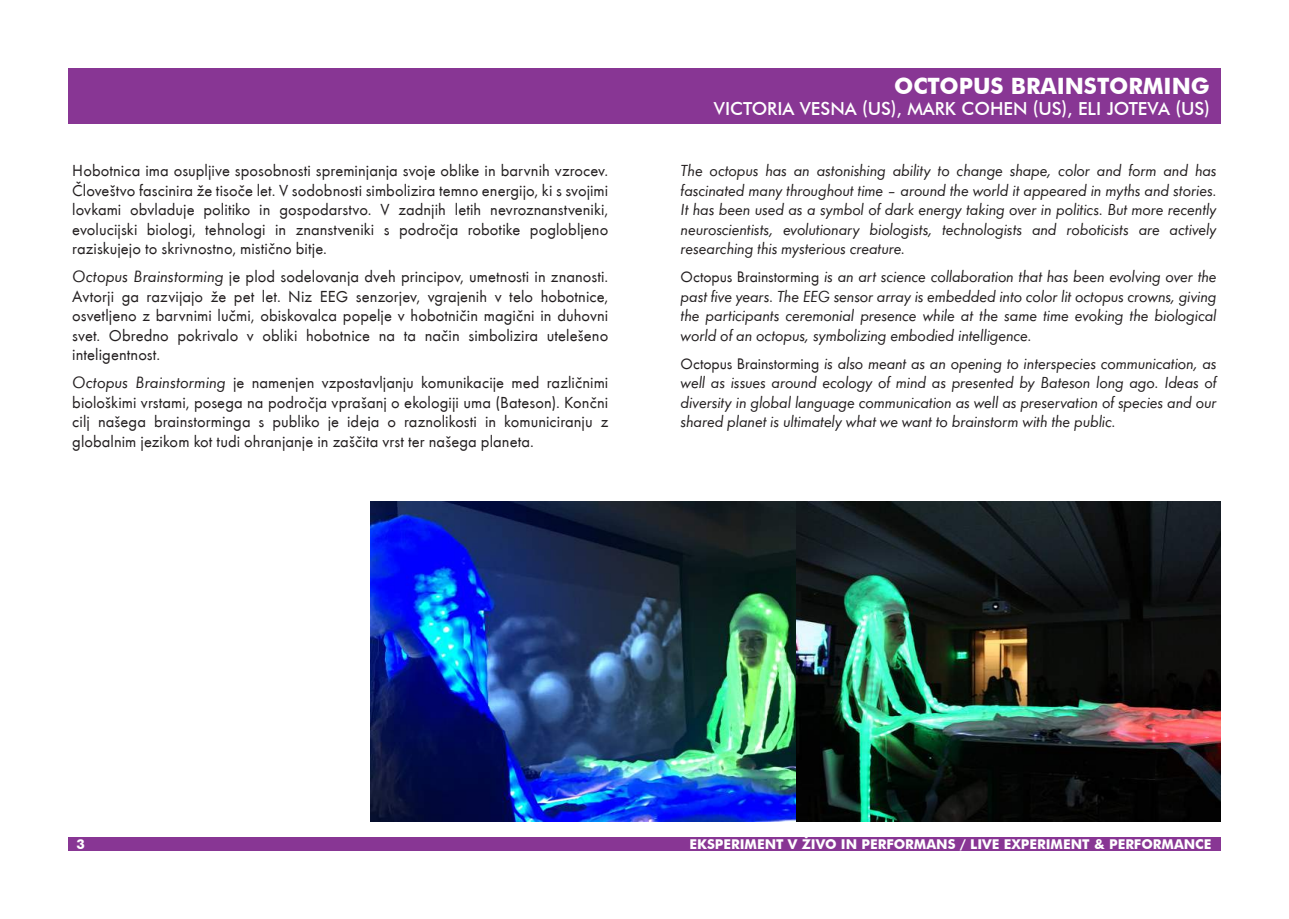
<style>
.page{position:relative;width:1289px;height:919px;background:#fff}
.page>*{position:absolute;margin:0;border:0;box-sizing:border-box;transform-origin:0 0}
.t1{font:700 22.5px "Futura BT";color:#fff}
.t2{font:500 18px "Futura BT";color:#fff}
.t3{font:16.5px/19.5px "Futura T";letter-spacing:.005em;color:#231f20;text-align:justify}
.t4{font:16.5px/19.5px "Futura T Book Obli";letter-spacing:-.01em;color:#231f20;text-align:justify}
.t5{font:700 13.5px "Futura BT";color:#fff}
.s1{font-family:"Futura T Book Obli";font-size:16.95px}
.s2{font-family:"Futura T";font-size:15.75px}
</style>
<div class="page">
<div style="left:68px;top:68px;width:1152px;height:55px;background:#883694"></div>
<img style="left:370px;top:501px;width:850px;height:320px">
<div style="left:68px;top:837px;width:1152px;height:13px;background:#883694"></div>
<p class="t3" style="left:72px;top:161px;width:537px">Hobotnica ima osupljive sposobnosti spreminjanja svoje oblike in barvnih vzrocev.<br>Človeštvo fascinira že tisoče let. V sodobnosti simbolizira temno energijo, ki s svojimi lovkami obvladuje politiko in gospodarstvo. V zadnjih letih nevroznanstveniki, evolucijski biologi, tehnologi in znanstveniki s področja robotike poglobljeno raziskujejo to skrivnostno, mistično bitje.</p>
<p class="t3" style="left:72px;top:267px;width:537px"><span class="s1">Octopus Brainstorming</span> je plod sodelovanja dveh principov, umetnosti in znanosti.<br>Avtorji ga razvijajo že pet let. Niz EEG senzorjev, vgrajenih v telo hobotnice, osvetljeno z barvnimi lučmi, obiskovalca popelje v hobotničin magični in duhovni svet. Obredno pokrivalo v obliki hobotnice na ta način simbolizira utelešeno inteligentnost.</p>
<p class="t3" style="left:72px;top:373px;width:537px"><span class="s1">Octopus Brainstorming</span> je namenjen vzpostavljanju komunikacije med različnimi biološkimi vrstami, posega na področja vprašanj o ekologiji uma (Bateson). Končni cilj našega brainstorminga s publiko je ideja o raznolikosti in komuniciranju z globalnim jezikom kot tudi ohranjanje in zaščita vrst ter našega planeta.</p>
<h1 class="t1" style="left:894px;top:72px;width:317px">OCTOPUS BRAINSTORMING</h1>
<p class="t2" style="left:714px;top:98px;width:497px">VICTORIA VESNA (US), MARK COHEN (US), ELI JOTEVA (US)</p>
<p class="t4" style="left:680px;top:161px;width:537px">The octopus has an astonishing ability to change shape, color and form and has fascinated many throughout time – around the world it appeared in myths and stories.<br>It has been used as a symbol of dark energy taking over in politics. But more recently neuroscientists, evolutionary biologists, technologists and roboticists are actively researching this mysterious creature.</p>
<p class="t4" style="left:680px;top:267px;width:537px"><span class="s2">Octopus Brainstorming</span> is an art science collaboration that has been evolving over the past five years. The EEG sensor array is embedded into color lit octopus crowns, giving the participants ceremonial presence while at the same time evoking the biological world of an octopus, symbolizing embodied intelligence.</p>
<p class="t4" style="left:680px;top:353px;width:537px"><span class="s2">Octopus Brainstorming</span> is also meant as an opening to interspecies communication, as well as issues around ecology of mind as presented by Bateson long ago. Ideas of diversity in global language communication as well as preservation of species and our shared planet is ultimately what we want to brainstorm with the public.</p>
<p class="t5" style="left:76px;top:835px;width:10px">3</p>
<p class="t5" style="left:689px;top:835px;width:523px">EKSPERIMENT V ŽIVO IN PERFORMANS / LIVE EXPERIMENT &amp; PERFORMANCE</p>
</div>
